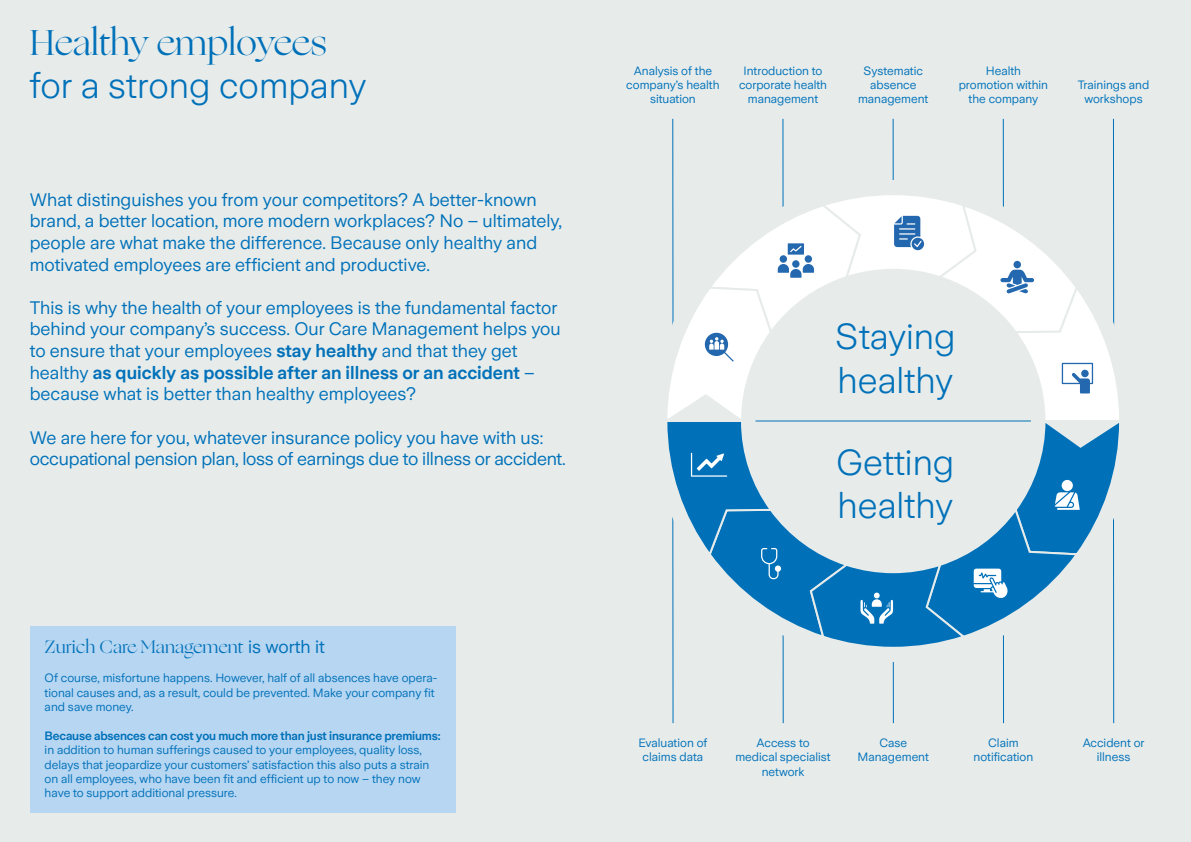
<style>
.page{position:relative;width:1191px;height:842px;background:#fff}
.page>*{position:absolute;margin:0;border:0;box-sizing:border-box;transform-origin:0 0}
.t1{font:300 36px/43.2px "Zurich Sans";color:#0071b9}
.t2{font:36px "Ogg";letter-spacing:-.01em;color:#0071b9}
.t3{font:18px/21.6px "Zurich Sans";color:#0071b9}
.t4{font:18px "Ogg";color:#0071b9}
.t5{font:12px/14.4px "Zurich Sans";color:#0071b9;text-align:center}
.t6{font:600 12px "Zurich Sans";letter-spacing:-.015em;color:#0071b9}
.s1{font-weight:600}
.s2{font-family:"Zurich Sans"}
</style>
<div class="page">
<div style="left:0;top:0;width:604px;height:842px;background:#e7eceb"></div>
<div style="left:587px;top:0;width:604px;height:842px;background:#e7eceb"></div>
<hr style="left:672px;top:119px;width:1px;height:250px;background:#0071b9">
<hr style="left:1113px;top:473px;width:1px;height:250px;background:#0071b9">
<hr style="left:782px;top:119px;width:1px;height:250px;background:#0071b9">
<hr style="left:1003px;top:473px;width:1px;height:250px;background:#0071b9">
<hr style="left:893px;top:119px;width:1px;height:250px;background:#0071b9">
<hr style="left:893px;top:473px;width:1px;height:250px;background:#0071b9">
<hr style="left:1003px;top:119px;width:1px;height:250px;background:#0071b9">
<hr style="left:782px;top:473px;width:1px;height:250px;background:#0071b9">
<hr style="left:1113px;top:119px;width:1px;height:250px;background:#0071b9">
<hr style="left:672px;top:473px;width:1px;height:250px;background:#0071b9">
<div style="left:652px;top:180px;width:482px;height:482px;background:#e7eceb;border-radius:50%"></div>
<svg style="left:667px;top:192px;width:453px;height:458px"></svg>
<div style="left:30px;top:626px;width:425px;height:186px;background:#b7d6f2"></div>
<hr style="left:755px;top:420px;width:276px;height:1px;background:#0071b9">
<h1 class="t2" style="left:30px;top:19px;width:298px">Healthy employees</h1>
<h1 class="t1" style="left:30px;top:64px;width:338px">for a strong company</h1>
<p class="t3" style="left:30px;top:189px;width:534px">What distinguishes you from your competitors? A better-known brand, a better location, more modern workplaces? No – ultimately, people are what make the difference. Because only healthy and motivated employees are efficient and productive.</p>
<p class="t3" style="left:30px;top:297px;width:532px">This is why the health of your employees is the fundamental factor behind your company’s success. Our Care Management helps you to ensure that your employees <span class="s1">stay healthy</span> and that they get healthy <span class="s1">as quickly as possible after an illness or an accident</span> – because what is better than healthy employees?</p>
<h2 class="t3" style="left:30px;top:427px;width:537px">We are here for you, whatever insurance policy you have with us: occupational pension plan, loss of earnings due to illness or accident.</h2>
<h2 class="t4" style="left:45px;top:635px;width:282px">Zurich Care Management <span class="s2">is worth it</span></h2>
<p class="t5" style="left:45px;top:671px;width:394px;text-align:left">Of course, misfortune happens. However, half of all absences have opera&shy;tional causes and, as a result, could be prevented. Make your company fit and save money.</p>
<p class="t6" style="left:45px;top:729px;width:397px">Because absences can cost you much more than just insurance premiums:</p>
<p class="t5" style="left:45px;top:743px;width:386px;text-align:left">in addition to human sufferings caused to your employees, quality loss, delays that jeopardize your customers’ satisfaction this also puts a strain on all employees, who have been fit and efficient up to now – they now have to support additional pressure.</p>
<p class="t5" style="left:626px;top:64px;width:95px">Analysis of the company’s health situation</p>
<p class="t5" style="left:739px;top:64px;width:89px">Introduction to corporate health management</p>
<p class="t5" style="left:858px;top:64px;width:72px">Systematic absence management</p>
<p class="t5" style="left:958px;top:64px;width:91px">Health promotion within the company</p>
<p class="t5" style="left:1077px;top:78px;width:73px">Trainings and workshops</p>
<h1 class="t1" style="left:835px;top:316px;width:122px">Staying healthy</h1>
<h1 class="t1" style="left:836px;top:441px;width:120px">Getting healthy</h1>
<p class="t5" style="left:638px;top:736px;width:70px">Evaluation of claims data</p>
<p class="t5" style="left:735px;top:736px;width:97px">Access to medical specialist network</p>
<p class="t5" style="left:857px;top:736px;width:73px">Case<br>Management</p>
<p class="t5" style="left:1082px;top:736px;width:63px">Accident or illness</p>
<p class="t5" style="left:973px;top:736px;width:61px">Claim notification</p>
</div>
